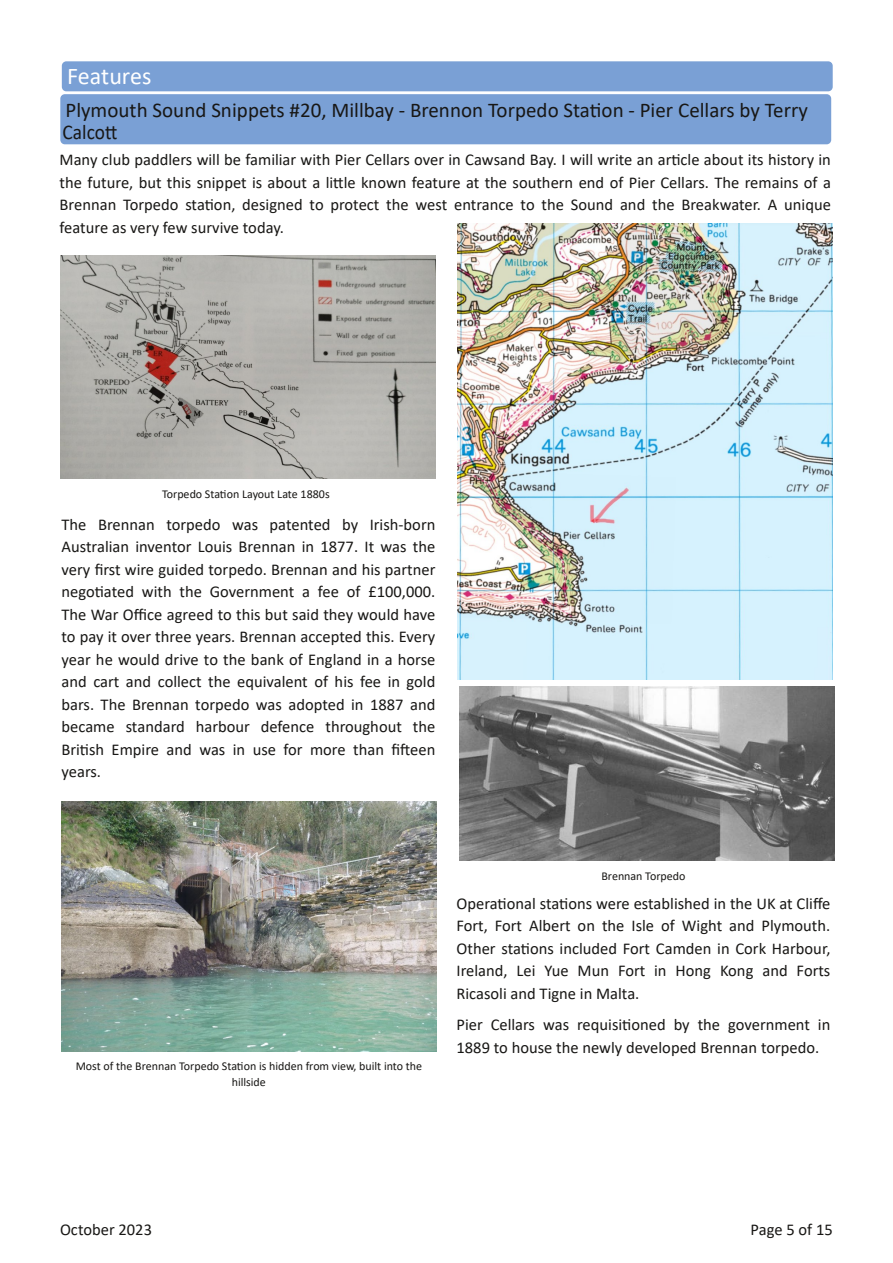
<style>
.page{position:relative;width:893px;height:1263px;background:#fff}
.page>*{position:absolute;margin:0;border:0;box-sizing:border-box;transform-origin:0 0}
.t1{font:24px "Calibri";color:#fff}
.t2{font:21px/22.5px "Calibri";color:#181715}
.t3{font:16.5px/22.5px "Calibri";color:#181715;text-align:justify}
.t4{font:12px/16.5px "Calibri";color:#181715;text-align:center}
</style>
<div class="page">
<div style="left:60px;top:94px;width:771px;height:50px;background:#7aa0d5;border-radius:5px"></div>
<div style="left:62px;top:61px;width:771px;height:30px;background:#7aa0d5;border-radius:4px"></div>
<img style="left:458px;top:224px;width:375px;height:455px">
<img style="left:61px;top:255px;width:375px;height:224px">
<img style="left:459px;top:687px;width:375px;height:173px">
<img style="left:62px;top:801px;width:375px;height:251px">
<h1 class="t1" style="left:67px;top:66px;width:86px">Features</h1>
<p class="t2" style="left:63px;top:100px;width:747px">Plymouth Sound Snippets #20, Millbay ‐ Brennon Torpedo Station ‐ Pier Cellars by Terry<br>Calcott</p>
<p class="t3" style="left:60px;top:150px;width:773px">Many club paddlers will be familiar with Pier Cellars over in Cawsand Bay. I will write an article about its history in the future, but this snippet is about a little known feature at the southern end of Pier Cellars. The remains of a Brennan Torpedo station, designed to protect the west entrance to the Sound and the Breakwater. A unique feature as very few survive today.</p>
<p class="t4" style="left:162px;top:487px;width:169px">Torpedo Station Layout Late 1880s</p>
<p class="t3" style="left:62px;top:514px;width:375px">The Brennan torpedo was patented by Irish‐born Australian inventor Louis Brennan in 1877. It was the very first wire guided torpedo. Brennan and his partner negotiated with the Government a fee of £100,000.<br>The War Office agreed to this but said they would have to pay it over three years. Brennan accepted this. Every year he would drive to the bank of England in a horse and cart and collect the equivalent of his fee in gold bars. The Brennan torpedo was adopted in 1887 and became standard harbour defence throughout the British Empire and was in use for more than fifteen years.</p>
<p class="t4" style="left:76px;top:1058px;width:348px">Most of the Brennan Torpedo Station is hidden from view, built into the hillside</p>
<p class="t4" style="left:601px;top:869px;width:86px">Brennan Torpedo</p>
<p class="t3" style="left:456px;top:893px;width:375px">Operational stations were established in the UK at Cliffe Fort, Fort Albert on the Isle of Wight and Plymouth.<br>Other stations included Fort Camden in Cork Harbour, Ireland, Lei Yue Mun Fort in Hong Kong and Forts Ricasoli and Tigne in Malta.</p>
<p class="t3" style="left:456px;top:1015px;width:375px">Pier Cellars was requisitioned by the government in<br>1889 to house the newly developed Brennan torpedo.</p>
<p class="t3" style="left:60px;top:1219px;width:94px">October 2023</p>
<p class="t3" style="left:751px;top:1219px;width:84px">Page 5 of 15</p>
</div>
